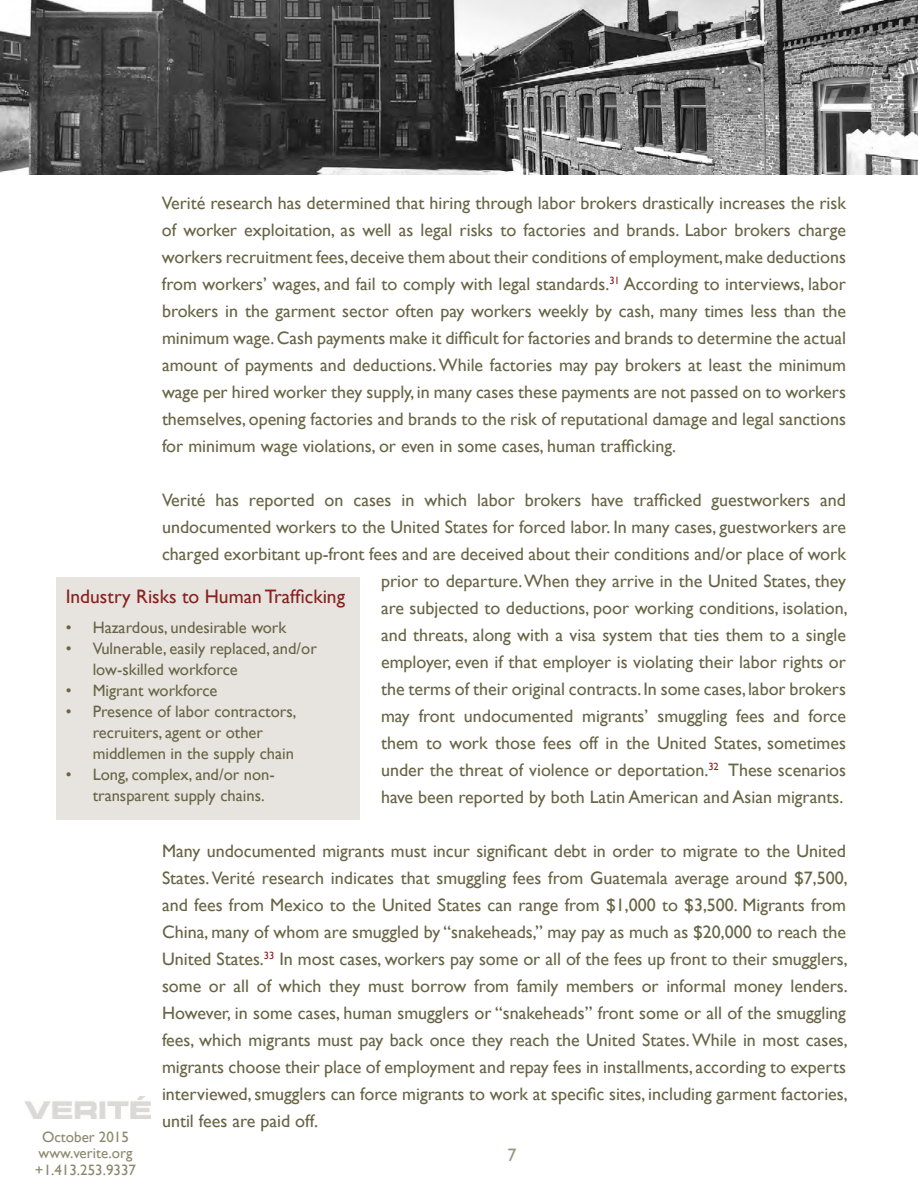
<style>
.page{position:relative;width:918px;height:1188px;background:#fff}
.page>*{position:absolute;margin:0;border:0;box-sizing:border-box;transform-origin:0 0}
.t1{font:19.5px "Gill Sans";color:#88211f}
.t2{font:18px/27px "Gill Sans";color:#686445;text-align:justify}
.t3{font:18px "Gill Sans";color:#9a947d}
.t4{font:16.5px/21px "Gill Sans";color:#686445}
.t5{font:15px/16.5px "Gill Sans";color:#8c876d;text-align:center}
</style>
<div class="page">
<img style="left:25px;top:1096px;width:126px;height:23px">
<div style="left:57px;top:578px;width:303px;height:242px;background:#e7e4df"></div>
<img style="left:0;top:0;width:918px;height:175px">
<p class="t2" style="left:162px;top:189px;width:686px">Verité research has determined that hiring through labor brokers drastically increases the risk of worker exploitation, as well as legal risks to factories and brands. Labor brokers charge workers recruitment fees, deceive them about their conditions of employment, make deductions from workers’ wages, and fail to comply with legal standards.<sup>31</sup> According to interviews, labor brokers in the garment sector often pay workers weekly by cash, many times less than the minimum wage. Cash payments make it difficult for factories and brands to determine the actual amount of payments and deductions. While factories may pay brokers at least the minimum wage per hired worker they supply, in many cases these payments are not passed on to workers themselves, opening factories and brands to the risk of reputational damage and legal sanctions for minimum wage violations, or even in some cases, human trafficking.</p>
<p class="t2" style="left:162px;top:486px;width:687px;text-align:right">Verité has reported on cases in which labor brokers have trafficked guestworkers and undocumented workers to the United States for forced labor. In many cases, guestworkers are charged exorbitant up-front fees and are deceived about their conditions and/or place of work prior to departure. When they arrive in the United States, they<br>are subjected to deductions, poor working conditions, isolation,<br>and threats, along with a visa system that ties them to a single<br>employer, even if that employer is violating their labor rights or<br>the terms of their original contracts. In some cases, labor brokers<br>may front undocumented migrants’ smuggling fees and force<br>them to work those fees off in the United States, sometimes<br>under the threat of violence or deportation.<sup>32</sup> These scenarios<br>have been reported by both Latin American and Asian migrants.</p>
<p class="t2" style="left:162px;top:837px;width:687px">Many undocumented migrants must incur significant debt in order to migrate to the United States. Verité research indicates that smuggling fees from Guatemala average around $7,500, and fees from Mexico to the United States can range from $1,000 to $3,500. Migrants from China, many of whom are smuggled by “snakeheads,” may pay as much as $20,000 to reach the United States.<sup>33</sup> In most cases, workers pay some or all of the fees up front to their smugglers, some or all of which they must borrow from family members or informal money lenders.<br>However, in some cases, human smugglers or “snakeheads” front some or all of the smuggling fees, which migrants must pay back once they reach the United States. While in most cases, migrants choose their place of employment and repay fees in installments, according to experts interviewed, smugglers can force migrants to work at specific sites, including garment factories, until fees are paid off.</p>
<p class="t1" style="left:66px;top:585px;width:281px">Industry Risks to Human Trafficking</p>
<p class="t4" style="left:66px;top:617px;width:222px">• Hazardous, undesirable work</p>
<p class="t4" style="left:93px;top:638px;width:226px;text-indent:-27px">• Vulnerable, easily replaced, and/or low-skilled workforce</p>
<p class="t4" style="left:66px;top:680px;width:153px">• Migrant workforce</p>
<p class="t4" style="left:93px;top:701px;width:205px;text-indent:-27px">• Presence of labor contractors, recruiters, agent or other middlemen in the supply chain</p>
<p class="t4" style="left:93px;top:764px;width:184px;text-indent:-27px">• Long, complex, and/or non&shy;transparent supply chains.</p>
<p class="t5" style="left:35px;top:1129px;width:103px">October 2015 www.verite.org +1.413.253.9337</p>
<p class="t3" style="left:508px;top:1144px;width:10px">7</p>
</div>
